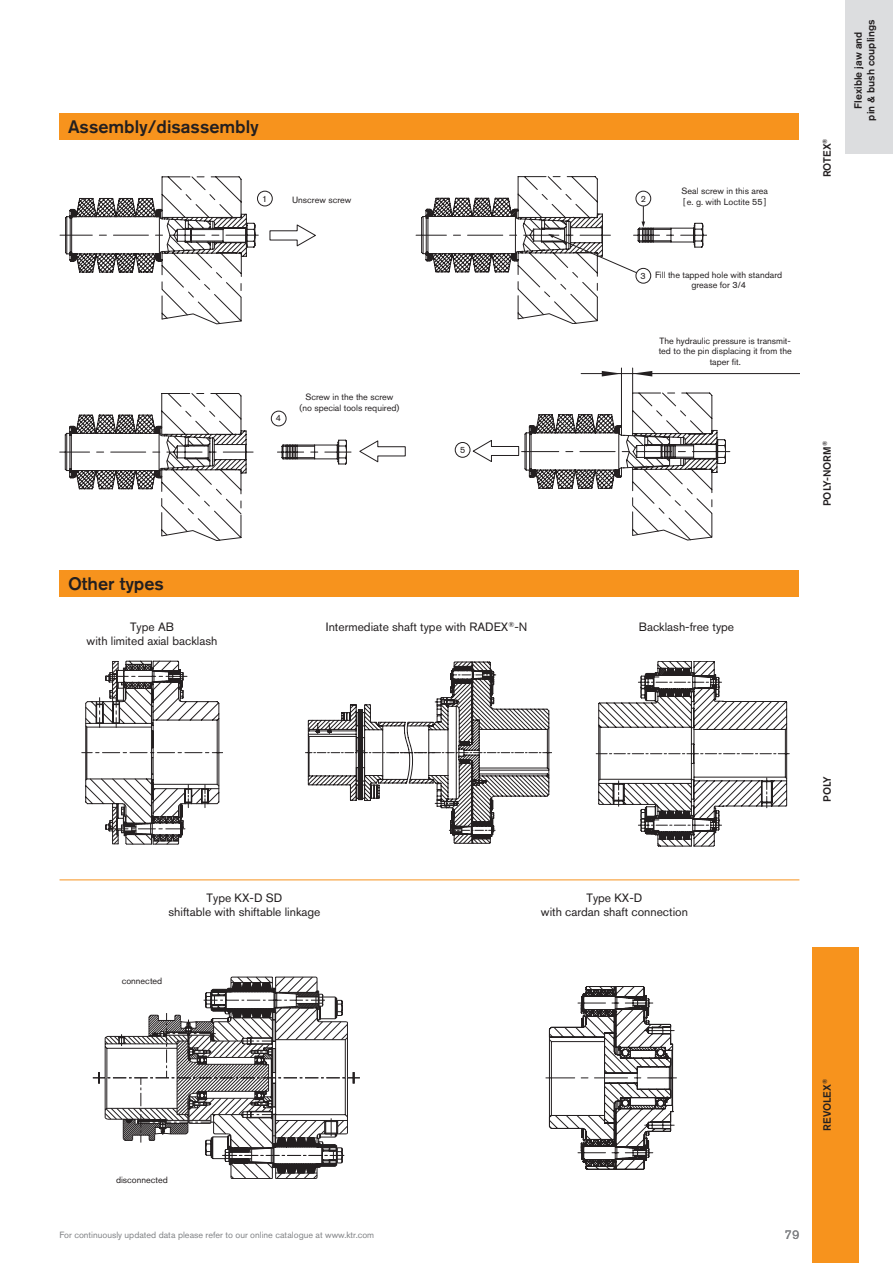
<style>
.page{position:relative;width:893px;height:1263px;background:#fff}
.page>*{position:absolute;margin:0;border:0;box-sizing:border-box;transform-origin:0 0}
.t1{font:500 18px "Akzidenz Grotesk Pro";color:#231f20}
.t2{font:12.75px "Akzidenz Grotesk Pro";color:#808285}
.t3{font:12px/14.4px "Akzidenz Grotesk Pro";color:#231f20;text-align:center}
.t4{font:500 10.5px/12.8px "Akzidenz Grotesk Pro";color:#231f20;text-align:center}
.t5{font:9px/10.8px "Akzidenz Grotesk Pro";color:#231f20;text-align:center}
.t6{font:9px "Akzidenz Grotesk Pro";color:#808285}
</style>
<div class="page">
<svg style="left:82px;top:661px;width:141px;height:183px"></svg>
<svg style="left:305px;top:662px;width:247px;height:182px"></svg>
<svg style="left:546px;top:986px;width:131px;height:184px"></svg>
<svg style="left:596px;top:661px;width:193px;height:186px"></svg>
<div style="left:60px;top:114px;width:739px;height:26px;background:#f7931d"></div>
<div style="left:60px;top:570px;width:739px;height:27px;background:#f7931d"></div>
<svg style="left:416px;top:176px;width:291px;height:148px"></svg>
<svg style="left:60px;top:176px;width:256px;height:148px"></svg>
<svg style="left:59px;top:393px;width:347px;height:77px"></svg>
<svg style="left:65px;top:426px;width:273px;height:115px"></svg>
<svg style="left:473px;top:440px;width:51px;height:22px"></svg>
<svg style="left:524px;top:368px;width:275px;height:172px"></svg>
<svg style="left:602px;top:371px;width:19px;height:5px"></svg>
<svg style="left:633px;top:371px;width:19px;height:5px"></svg>
<div style="left:257px;top:191px;width:15px;height:15px;border:1px solid #231f20;border-radius:50%"></div>
<div style="left:636px;top:191px;width:15px;height:15px;border:1px solid #231f20;border-radius:50%"></div>
<div style="left:636px;top:268px;width:15px;height:15px;border:1px solid #231f20;border-radius:50%"></div>
<div style="left:271px;top:411px;width:15px;height:15px;border:1px solid #231f20;border-radius:50%"></div>
<div style="left:455px;top:442px;width:15px;height:15px;border:1px solid #231f20;border-radius:50%"></div>
<svg style="left:228px;top:977px;width:90px;height:11px"></svg>
<svg style="left:93px;top:988px;width:267px;height:191px"></svg>
<div style="left:845px;top:0;width:48px;height:153px;background:#dcdddf"></div>
<div style="left:812px;top:947px;width:46px;height:316px;background:#f7931d"></div>
<hr style="left:60px;top:879px;width:739px;height:1px;background:#f7931d">
<h1 class="t1" style="left:68px;top:115px;width:192px">Assembly/disassembly</h1>
<p class="t5" style="left:262px;top:193px;width:7px">1</p>
<p class="t5" style="left:641px;top:193px;width:7px">2</p>
<p class="t5" style="left:292px;top:194px;width:61px">Unscrew screw</p>
<p class="t5" style="left:682px;top:186px;width:88px;text-align:left">Seal screw in this area [e. g. with Loctite 55]</p>
<p class="t5" style="left:276px;top:413px;width:7px">4</p>
<p class="t5" style="left:299px;top:391px;width:101px">Screw in the the screw (no special tools required)</p>
<p class="t5" style="left:460px;top:444px;width:7px">5</p>
<p class="t5" style="left:640px;top:270px;width:7px">3</p>
<p class="t5" style="left:655px;top:269px;width:129px">Fill the tapped hole with standard grease for 3/4</p>
<p class="t5" style="left:659px;top:335px;width:135px">The hydraulic pressure is transmit&shy;ted to the pin displacing it from the taper fit.</p>
<h1 class="t1" style="left:68px;top:572px;width:97px">Other types</h1>
<h3 class="t3" style="left:87px;top:619px;width:132px">Type AB<br>with limited axial backlash</h3>
<h3 class="t3" style="left:326px;top:619px;width:203px">Intermediate shaft type with RADEX<sup>®</sup>-N</h3>
<h3 class="t3" style="left:639px;top:619px;width:97px">Backlash-free type</h3>
<p class="t4" style="left:820px;top:177px;width:41px;rotate:-90deg">ROTEX<sup>®</sup></p>
<p class="t4" style="left:851px;top:121px;width:102px;rotate:-90deg">Flexible jaw and<br>pin &amp; bush couplings</p>
<p class="t4" style="left:820px;top:506px;width:67px;rotate:-90deg">POLY-NORM<sup>®</sup></p>
<h3 class="t3" style="left:168px;top:890px;width:153px">Type KX-D SD<br>shiftable with shiftable linkage</h3>
<h3 class="t3" style="left:541px;top:890px;width:149px">Type KX-D<br>with cardan shaft connection</h3>
<p class="t5" style="left:122px;top:975px;width:42px">connected</p>
<p class="t5" style="left:116px;top:1174px;width:53px">disconnected</p>
<p class="t6" style="left:60px;top:1229px;width:316px">For continuously updated data please refer to our online catalogue at www.ktr.com</p>
<p class="t4" style="left:820px;top:802px;width:27px;rotate:-90deg">POLY</p>
<p class="t4" style="left:820px;top:1131px;width:54px;rotate:-90deg">REVOLEX<sup>®</sup></p>
<h2 class="t2" style="left:785px;top:1226px;width:16px">79</h2>
</div>
